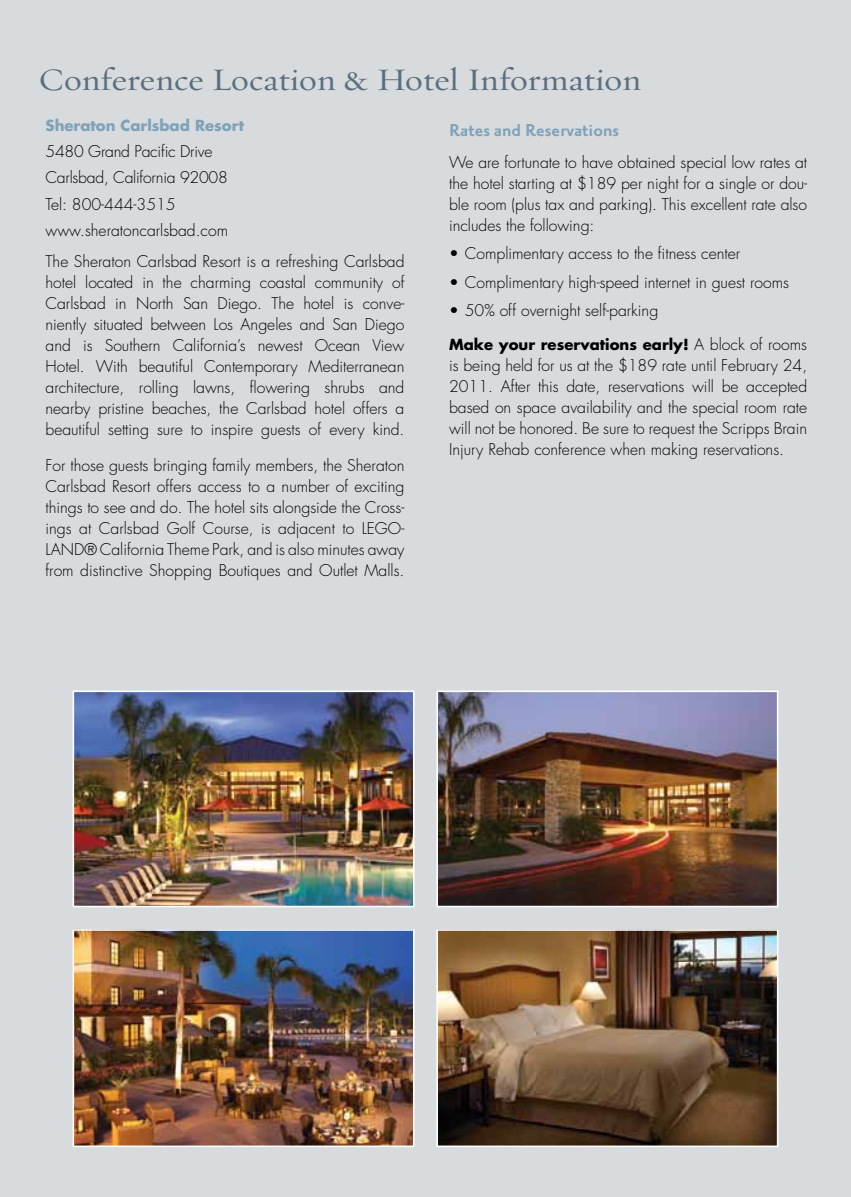
<style>
.page{position:relative;width:851px;height:1197px;background:#fff}
.page>*{position:absolute;margin:0;border:0;box-sizing:border-box;transform-origin:0 0}
.t1{font:31.5px "Requiem Text HTF Roman";color:#5c6f7c;scale:1.1 1}
.t2{font:700 21px "Priori San";color:#80a1b6}
.t3{font:300 15.75px/21px "Futura";color:#000;text-align:justify}
.t4{font:700 14.88px "Futura";color:#000}
.t5{font:700 14.88px "Futura";color:#80a1b6}
.s1{font-weight:300;font-size:15.75px}
</style>
<div class="page">
<div style="left:0;top:0;width:850px;height:1197px;background:#d8dbdd"></div>
<img style="left:76px;top:932px;width:335px;height:212px">
<div style="left:73px;top:929px;width:341px;height:218px;border:2px solid #fff"></div>
<img style="left:76px;top:694px;width:335px;height:210px">
<div style="left:73px;top:691px;width:341px;height:216px;border:2px solid #fff"></div>
<img style="left:439px;top:694px;width:336px;height:210px">
<div style="left:436px;top:691px;width:342px;height:216px;border:2px solid #fff"></div>
<img style="left:439px;top:932px;width:336px;height:212px">
<div style="left:436px;top:929px;width:342px;height:218px;border:2px solid #fff"></div>
<h1 class="t1" style="left:38px;top:61px;width:549px">Conference Location &amp; Hotel Information</h1>
<h2 class="t2" style="left:449px;top:119px;width:172px">Rates and Reservations</h2>
<p class="t3" style="left:449px;top:152px;width:359px">We are fortunate to have obtained special low rates at the hotel starting at $189 per night for a single or dou&shy;ble room (plus tax and parking). This excellent rate also includes the following:</p>
<p class="t3" style="left:449px;top:243px;width:292px">• Complimentary access to the fitness center</p>
<p class="t3" style="left:449px;top:272px;width:341px">• Complimentary high-speed internet in guest rooms</p>
<p class="t3" style="left:449px;top:301px;width:211px">• 50% off overnight self-parking</p>
<p class="t4" style="left:449px;top:334px;width:359px">Make your reservations early! <span class="s1">A block of rooms</span></p>
<p class="t3" style="left:449px;top:355px;width:359px">is being held for us at the $189 rate until February 24, 2011. After this date, reservations will be accepted based on space availability and the special room rate will not be honored. Be sure to request the Scripps Brain Injury Rehab conference when making reservations.</p>
<p class="t5" style="left:46px;top:115px;width:200px">Sheraton Carlsbad Resort</p>
<p class="t3" style="left:46px;top:139px;width:184px;line-height:26.2px;text-align:left">5480 Grand Pacific Drive<br>Carlsbad, California 92008<br>Tel: 800-444-3515 www.sheratoncarlsbad.com</p>
<p class="t3" style="left:46px;top:251px;width:360px">The Sheraton Carlsbad Resort is a refreshing Carlsbad hotel located in the charming coastal community of Carlsbad in North San Diego. The hotel is conve&shy;niently situated between Los Angeles and San Diego and is Southern California’s newest Ocean View Hotel. With beautiful Contemporary Mediterranean architecture, rolling lawns, flowering shrubs and nearby pristine beaches, the Carlsbad hotel offers a beautiful setting sure to inspire guests of every kind.</p>
<p class="t3" style="left:46px;top:455px;width:360px">For those guests bringing family members, the Sheraton Carlsbad Resort offers access to a number of exciting things to see and do. The hotel sits alongside the Cross&shy;ings at Carlsbad Golf Course, is adjacent to LEGO-LAND® California Theme Park, and is also minutes away from distinctive Shopping Boutiques and Outlet Malls.</p>
</div>
